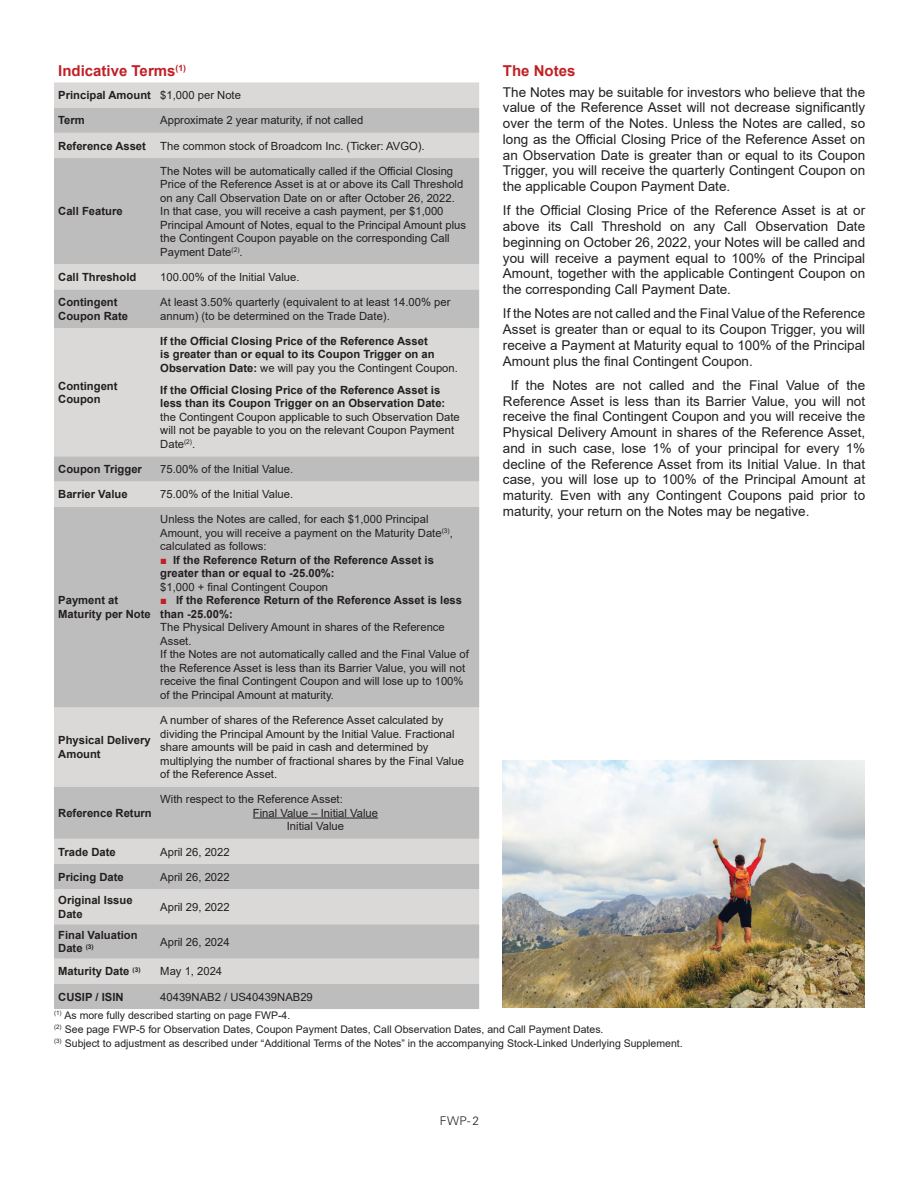
<style>
.page{position:relative;width:918px;height:1188px;background:#fff}
.page>*{position:absolute;margin:0;border:0;box-sizing:border-box;transform-origin:0 0}
.t1{font:700 15px "Arial";color:#c02025}
.t2{font:13.5px/15.8px "Arial";color:#231f20;text-align:justify}
.t3{font:300 12px "Univers";color:#231f20}
.t4{font:11.25px/13.5px "Arial";color:#231f20}
.t5{font:700 11.25px/13.5px "Arial";color:#231f20}
.t6{font:10.5px/14px "Arial";color:#231f20}
.s1{font-weight:400}
.s2{color:#c02025}
</style>
<div class="page">
<div style="left:54px;top:82px;width:425px;height:26px;background:#dad9d8"></div>
<svg style="left:54px;top:108px;width:425px;height:901px;fill:#bebdbd"></svg>
<hr style="left:253px;top:818px;width:125px;height:1px;background:#231f20">
<img style="left:503px;top:761px;width:361px;height:246px">
<h1 class="t1" style="left:58px;top:61px;width:129px">Indicative Terms<sup>(1)</sup></h1>
<h1 class="t1" style="left:503px;top:61px;width:74px">The Notes</h1>
<p class="t5" style="left:58px;top:89px;width:184px">Principal Amount <span class="s1">$1,000 per Note</span></p>
<p class="t5" style="left:58px;top:114px;width:28px">Term</p>
<p class="t4" style="left:160px;top:114px;width:205px">Approximate 2 year maturity, if not called</p>
<p class="t5" style="left:58px;top:139px;width:89px">Reference Asset</p>
<p class="t4" style="left:160px;top:139px;width:266px">The common stock of Broadcom Inc. (Ticker: AVGO).</p>
<p class="t2" style="left:503px;top:84px;width:364px">The Notes may be suitable for investors who believe that the value of the Reference Asset will not decrease significantly over the term of the Notes. Unless the Notes are called, so long as the Official Closing Price of the Reference Asset on an Observation Date is greater than or equal to its Coupon Trigger, you will receive the quarterly Contingent Coupon on the applicable Coupon Payment Date.</p>
<p class="t2" style="left:503px;top:203px;width:364px">If the Official Closing Price of the Reference Asset is at or above its Call Threshold on any Call Observation Date beginning on October 26, 2022, your Notes will be called and you will receive a payment equal to 100% of the Principal Amount, together with the applicable Contingent Coupon on the corresponding Call Payment Date.</p>
<p class="t2" style="left:503px;top:306px;width:364px">If the Notes are not called and the Final Value of the Reference Asset is greater than or equal to its Coupon Trigger, you will receive a Payment at Maturity equal to 100% of the Principal Amount plus the final Contingent Coupon.</p>
<p class="t2" style="left:503px;top:377px;width:364px;text-indent:8px">If the Notes are not called and the Final Value of the Reference Asset is less than its Barrier Value, you will not receive the final Contingent Coupon and you will receive the Physical Delivery Amount in shares of the Reference Asset, and in such case, lose 1% of your principal for every 1% decline of the Reference Asset from its Initial Value. In that case, you will lose up to 100% of the Principal Amount at maturity. Even with any Contingent Coupons paid prior to maturity, your return on the Notes may be negative.</p>
<p class="t4" style="left:160px;top:164px;width:307px">The Notes will be automatically called if the Official Closing Price of the Reference Asset is at or above its Call Threshold on any Call Observation Date on or after October 26, 2022.<br>In that case, you will receive a cash payment, per $1,000<br>Principal Amount of Notes, equal to the Principal Amount plus the Contingent Coupon payable on the corresponding Call Payment Date<sup>(2)</sup>.</p>
<p class="t5" style="left:58px;top:205px;width:66px">Call Feature</p>
<p class="t5" style="left:58px;top:270px;width:80px">Call Threshold</p>
<p class="t4" style="left:160px;top:270px;width:141px">100.00% of the Initial Value.</p>
<p class="t5" style="left:58px;top:296px;width:71px">Contingent<br>Coupon Rate</p>
<p class="t4" style="left:160px;top:295px;width:292px">At least 3.50% quarterly (equivalent to at least 14.00% per annum) (to be determined on the Trade Date).</p>
<p class="t5" style="left:160px;top:334px;width:299px">If the Official Closing Price of the Reference Asset<br>is greater than or equal to its Coupon Trigger on an<br>Observation Date: <span class="s1">we will pay you the Contingent Coupon.</span></p>
<p class="t5" style="left:160px;top:383px;width:287px">If the Official Closing Price of the Reference Asset is less than its Coupon Trigger on an Observation Date:</p>
<p class="t4" style="left:160px;top:410px;width:301px">the Contingent Coupon applicable to such Observation Date will not be payable to you on the relevant Coupon Payment<br>Date<sup>(2)</sup>.</p>
<p class="t5" style="left:58px;top:379px;width:61px">Contingent<br>Coupon</p>
<p class="t5" style="left:58px;top:462px;width:85px">Coupon Trigger</p>
<p class="t4" style="left:160px;top:462px;width:135px">75.00% of the Initial Value.</p>
<p class="t5" style="left:58px;top:488px;width:71px">Barrier Value</p>
<p class="t4" style="left:160px;top:487px;width:135px">75.00% of the Initial Value.</p>
<p class="t4" style="left:160px;top:513px;width:294px">Unless the Notes are called, for each $1,000 Principal<br>Amount, you will receive a payment on the Maturity Date<sup>(3)</sup>, calculated as follows:</p>
<p class="t5" style="left:160px;top:553px;width:275px"><span class="s2">■</span> If the Reference Return of the Reference Asset is greater than or equal to -25.00%:</p>
<p class="t4" style="left:160px;top:580px;width:169px">$1,000 + final Contingent Coupon</p>
<p class="t5" style="left:160px;top:594px;width:303px"><span class="s2">■</span> If the Reference Return of the Reference Asset is less than -25.00%:</p>
<p class="t4" style="left:160px;top:621px;width:310px">The Physical Delivery Amount in shares of the Reference Asset.<br>If the Notes are not automatically called and the Final Value of the Reference Asset is less than its Barrier Value, you will not receive the final Contingent Coupon and will lose up to 100% of the Principal Amount at maturity.</p>
<p class="t5" style="left:58px;top:594px;width:94px">Payment at<br>Maturity per Note</p>
<p class="t5" style="left:58px;top:734px;width:94px">Physical Delivery<br>Amount</p>
<p class="t5" style="left:58px;top:806px;width:95px">Reference Return</p>
<p class="t4" style="left:160px;top:713px;width:305px">A number of shares of the Reference Asset calculated by dividing the Principal Amount by the Initial Value. Fractional share amounts will be paid in cash and determined by multiplying the number of fractional shares by the Final Value of the Reference Asset.</p>
<p class="t4" style="left:160px;top:793px;width:184px">With respect to the Reference Asset:</p>
<p class="t4" style="left:253px;top:806px;width:127px">Final Value – Initial Value</p>
<p class="t4" style="left:287px;top:820px;width:59px">Initial Value</p>
<p class="t5" style="left:58px;top:845px;width:59px">Trade Date</p>
<p class="t4" style="left:160px;top:845px;width:71px">April 26, 2022</p>
<p class="t5" style="left:58px;top:870px;width:67px">Pricing Date</p>
<p class="t4" style="left:160px;top:870px;width:71px">April 26, 2022</p>
<p class="t5" style="left:58px;top:894px;width:76px">Original Issue<br>Date</p>
<p class="t4" style="left:160px;top:900px;width:71px">April 29, 2022</p>
<p class="t5" style="left:58px;top:928px;width:81px">Final Valuation<br>Date <sup>(3)</sup></p>
<p class="t4" style="left:160px;top:935px;width:71px">April 26, 2024</p>
<p class="t5" style="left:58px;top:965px;width:84px">Maturity Date <sup>(3)</sup></p>
<p class="t4" style="left:160px;top:965px;width:63px">May 1, 2024</p>
<p class="t5" style="left:58px;top:990px;width:67px">CUSIP / ISIN</p>
<p class="t4" style="left:160px;top:990px;width:154px">40439NAB2 / US40439NAB29</p>
<p class="t6" style="left:54px;top:1008px;width:630px"><sup>(1)</sup> As more fully described starting on page FWP-4.<br><sup>(2)</sup> See page FWP-5 for Observation Dates, Coupon Payment Dates, Call Observation Dates, and Call Payment Dates.<br><sup>(3)</sup> Subject to adjustment as described under “Additional Terms of the Notes” in the accompanying Stock-Linked Underlying Supplement.</p>
<p class="t3" style="left:440px;top:1114px;width:41px">FWP- 2</p>
</div>
